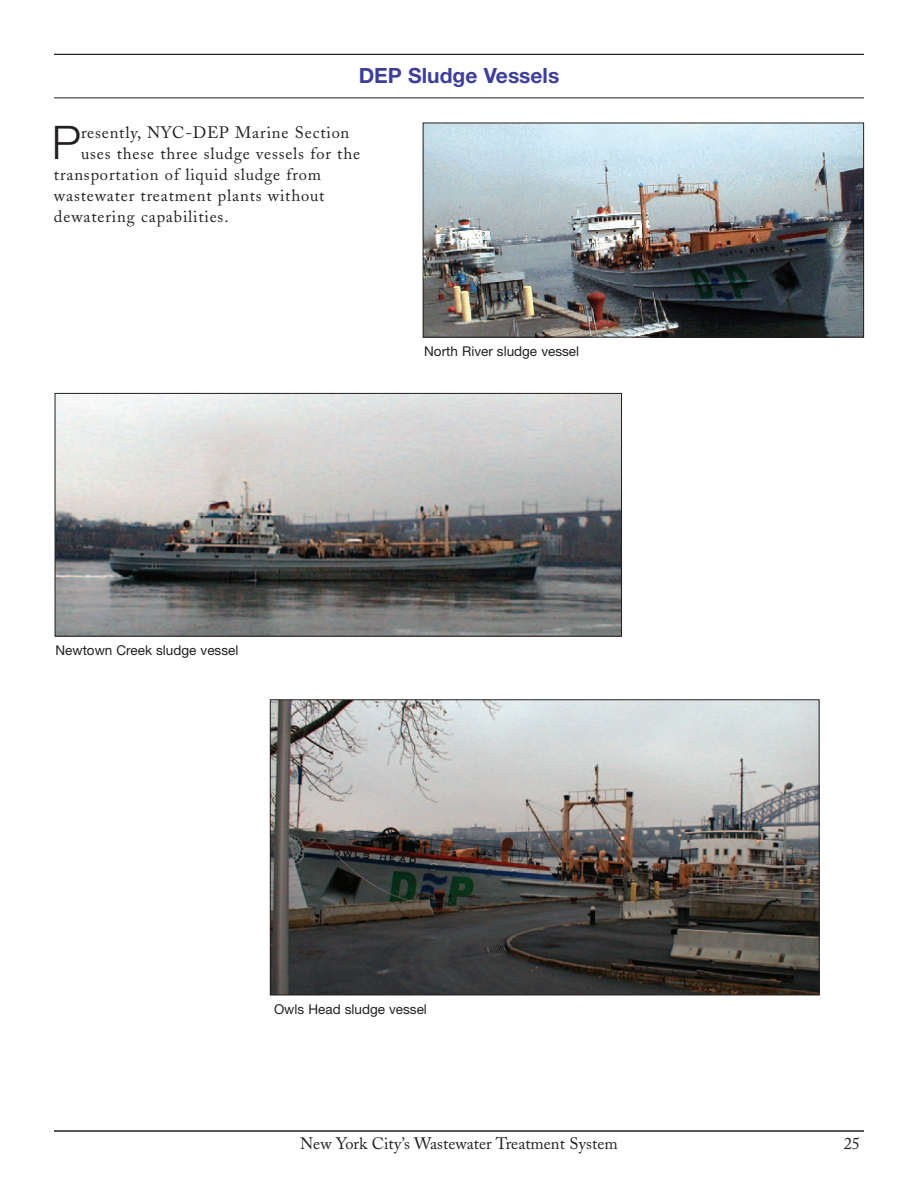
<style>
.page{position:relative;width:918px;height:1188px;background:#fff}
.page>*{position:absolute;margin:0;border:0;box-sizing:border-box;transform-origin:0 0}
.t1{font:300 46.35px "Helvetica Neue";color:#231f20}
.t2{font:700 21px "Helvetica Neue";color:#3f3f9a}
.t3{font:16.5px "Adobe Caslon";letter-spacing:.05em;color:#231f20}
.t4{font:16.5px "Adobe Caslon";color:#231f20}
.t5{font:13.5px "Helvetica Neue";color:#231f20}
</style>
<div class="page">
<hr style="left:54px;top:1130px;width:810px;height:2px;background:#231f20">
<img style="left:272px;top:701px;width:546px;height:292px">
<div style="left:270px;top:699px;width:550px;height:296px;border:1px solid #231f20"></div>
<svg style="left:54px;top:54px;width:811px;height:583px"></svg>
<div style="left:423px;top:295px;width:168px;height:83px;background:#fff"></div>
<img style="left:425px;top:125px;width:437px;height:211px">
<div style="left:423px;top:123px;width:441px;height:215px;border:1px solid #231f20"></div>
<div style="left:54px;top:125px;width:342px;height:228px;background:#fff"></div>
<p class="t2" style="left:359px;top:68px;width:202px">DEP Sludge Vessels</p>
<h1 class="t1" style="left:52px;top:126px;width:31px">P</h1>
<p class="t3" style="left:81px;top:125px;width:270px">resently, NYC-DEP Marine Section</p>
<p class="t3" style="left:81px;top:146px;width:281px">uses these three sludge vessels for the</p>
<p class="t3" style="left:54px;top:167px;width:269px">transportation of liquid sludge from</p>
<p class="t3" style="left:54px;top:188px;width:272px">wastewater treatment plants without</p>
<p class="t3" style="left:54px;top:209px;width:176px">dewatering capabilities.</p>
<p class="t5" style="left:424px;top:346px;width:156px">North River sludge vessel</p>
<p class="t5" style="left:56px;top:646px;width:184px">Newtown Creek sludge vessel</p>
<p class="t5" style="left:274px;top:1004px;width:154px">Owls Head sludge vessel</p>
<p class="t4" style="left:300px;top:1137px;width:319px">New York City’s Wastewater Treatment System</p>
<p class="t3" style="left:844px;top:1137px;width:18px">25</p>
</div>
